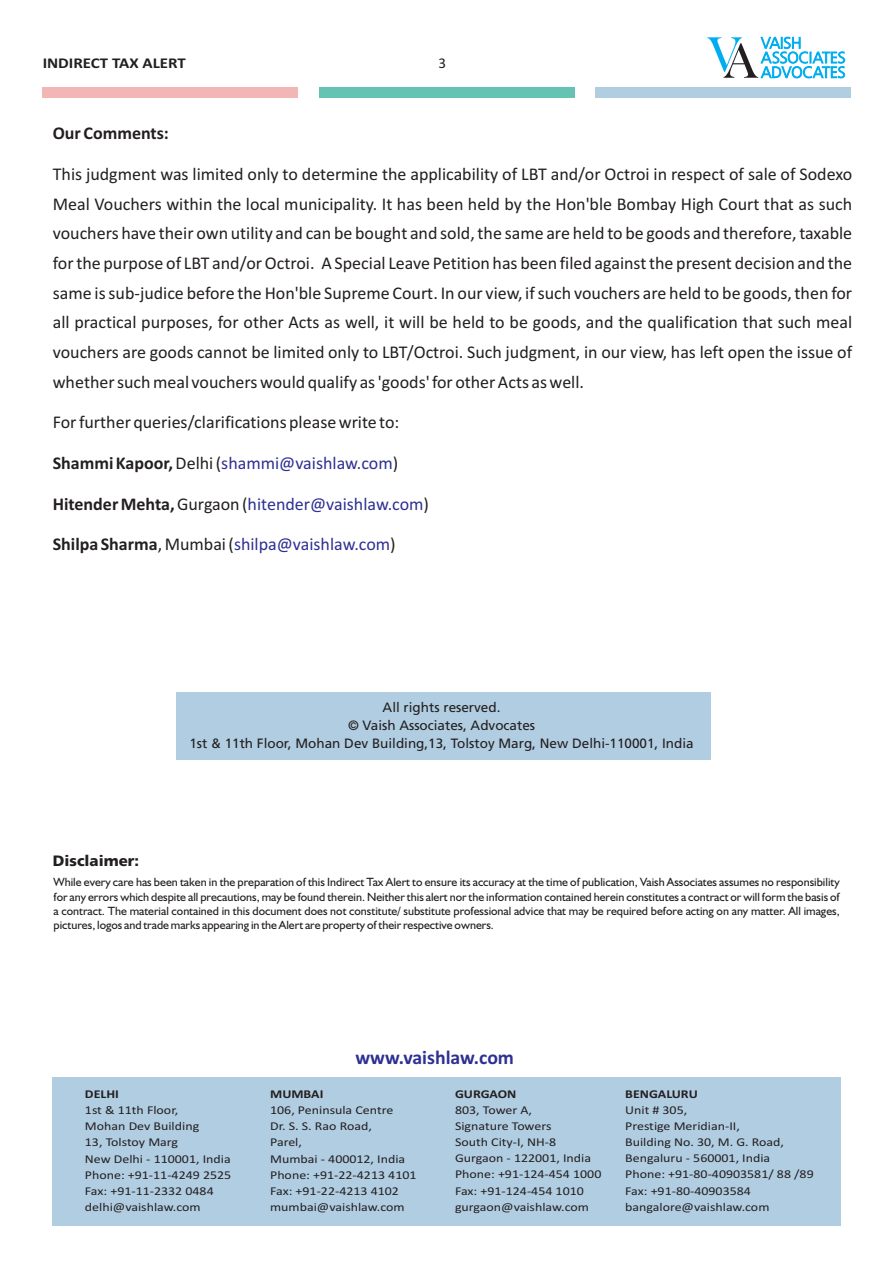
<style>
.page{position:relative;width:893px;height:1263px;background:#fff}
.page>*{position:absolute;margin:0;border:0;box-sizing:border-box;transform-origin:0 0}
.t1{font:700 19.8px "Calibri";color:#2e3092}
.t2{font:18px/29.7px "Calibri";color:#231f20;text-align:justify}
.t3{font:18px "Calibri";color:#2e3092}
.t4{font:700 18px "Calibri";color:#231f20}
.t5{font:700 15px "Calibri";color:#231f20;scale:1.13 1}
.t6{font:15px "Frutiger 55 Roman,Bold";color:#231f20}
.t7{font:15px "Calibri";color:#231f20}
.t8{font:13.5px/17.7px "Frutiger 55 Roman";color:#231f20;text-align:center}
.t9{font:12px/14.2px "Humanist 521 BT";color:#231f20;text-align:justify}
.t10{font:12px/16px "Calibri";color:#231f20;scale:1.16 1}
.t11{font:700 12px "Calibri";color:#231f20;scale:1.16 1}
.s1{font-weight:700;color:#231f20}
.s2{color:#231f20}
</style>
<div class="page">
<div style="left:319px;top:87px;width:255px;height:11px;background:#64c3b3"></div>
<div style="left:43px;top:87px;width:255px;height:11px;background:#f2b7b5"></div>
<div style="left:595px;top:87px;width:255px;height:11px;background:#b1cde1"></div>
<svg style="left:707px;top:36px;width:138px;height:43px"></svg>
<div style="left:176px;top:693px;width:534px;height:67px;background:#b1cde1"></div>
<div style="left:52px;top:1077px;width:788px;height:149px;background:#b1cde1"></div>
<p class="t5" style="left:43px;top:56px;width:128px">INDIRECT TAX ALERT</p>
<p class="t7" style="left:439px;top:56px;width:9px">3</p>
<p class="t4" style="left:53px;top:126px;width:118px">Our Comments:</p>
<p class="t2" style="left:53px;top:161px;width:801px">This judgment was limited only to determine the applicability of LBT and/or Octroi in respect of sale of Sodexo Meal Vouchers within the local municipality. It has been held by the Hon'ble Bombay High Court that as such vouchers have their own utility and can be bought and sold, the same are held to be goods and therefore, taxable for the purpose of LBT and/or Octroi. A Special Leave Petition has been filed against the present decision and the same is sub-judice before the Hon'ble Supreme Court. In our view, if such vouchers are held to be goods, then for all practical purposes, for other Acts as well, it will be held to be goods, and the qualification that such meal vouchers are goods cannot be limited only to LBT/Octroi. Such judgment, in our view, has left open the issue of whether such meal vouchers would qualify as 'goods' for other Acts as well.</p>
<p class="t2" style="left:53px;top:409px;width:348px">For further queries/clarifications please write to:</p>
<p class="t3" style="left:53px;top:455px;width:347px"><span class="s1">Shammi Kapoor,</span> <span class="s2">Delhi (</span>shammi@vaishlaw.com<span class="s2">)</span></p>
<p class="t3" style="left:53px;top:496px;width:378px"><span class="s1">Hitender Mehta,</span> <span class="s2">Gurgaon (</span>hitender@vaishlaw.com<span class="s2">)</span></p>
<p class="t3" style="left:53px;top:537px;width:344px"><span class="s1">Shilpa Sharma</span><span class="s2">, Mumbai (</span>shilpa@vaishlaw.com<span class="s2">)</span></p>
<p class="t6" style="left:53px;top:854px;width:88px">Disclaimer:</p>
<p class="t8" style="left:189px;top:700px;width:506px">All rights reserved.<br>© Vaish Associates, Advocates<br>1st &amp; 11th Floor, Mohan Dev Building,13, Tolstoy Marg, New Delhi-110001, India</p>
<p class="t9" style="left:54px;top:876px;width:788px">While every care has been taken in the preparation of this Indirect Tax Alert to ensure its accuracy at the time of publication, Vaish Associates assumes no responsibility for any errors which despite all precautions, may be found therein. Neither this alert nor the information contained herein constitutes a contract or will form the basis of a contract. The material contained in this document does not constitute/ substitute professional advice that may be required before acting on any matter. All images, pictures, logos and trade marks appearing in the Alert are property of their respective owners.</p>
<p class="t11" style="left:85px;top:1089px;width:31px">DELHI</p>
<p class="t10" style="left:85px;top:1103px;width:128px">1st &amp; 11th Floor,<br>Mohan Dev Building<br>13, Tolstoy Marg<br>New Delhi - 110001, India<br>Phone: +91-11-4249 2525<br>Fax: +91-11-2332 0484 delhi@vaishlaw.com</p>
<p class="t1" style="left:356px;top:1049px;width:160px">www.vaishlaw.com</p>
<p class="t11" style="left:270px;top:1089px;width:47px">MUMBAI</p>
<p class="t10" style="left:270px;top:1103px;width:128px">106, Peninsula Centre<br>Dr. S. S. Rao Road,<br>Parel,<br>Mumbai - 400012, India<br>Phone: +91-22-4213 4101<br>Fax: +91-22-4213 4102 mumbai@vaishlaw.com</p>
<p class="t11" style="left:455px;top:1089px;width:54px">GURGAON</p>
<p class="t10" style="left:455px;top:1103px;width:128px">803, Tower A,<br>Signature Towers<br>South City-I, NH-8<br>Gurgaon - 122001, India<br>Phone: +91-124-454 1000<br>Fax: +91-124-454 1010 gurgaon@vaishlaw.com</p>
<p class="t11" style="left:625px;top:1089px;width:64px">BENGALURU</p>
<p class="t10" style="left:625px;top:1103px;width:164px">Unit # 305,<br>Prestige Meridian-II,<br>Building No. 30, M. G. Road,<br>Bengaluru - 560001, India<br>Phone: +91-80-40903581/ 88 /89<br>Fax: +91-80-40903584 bangalore@vaishlaw.com</p>
</div>
